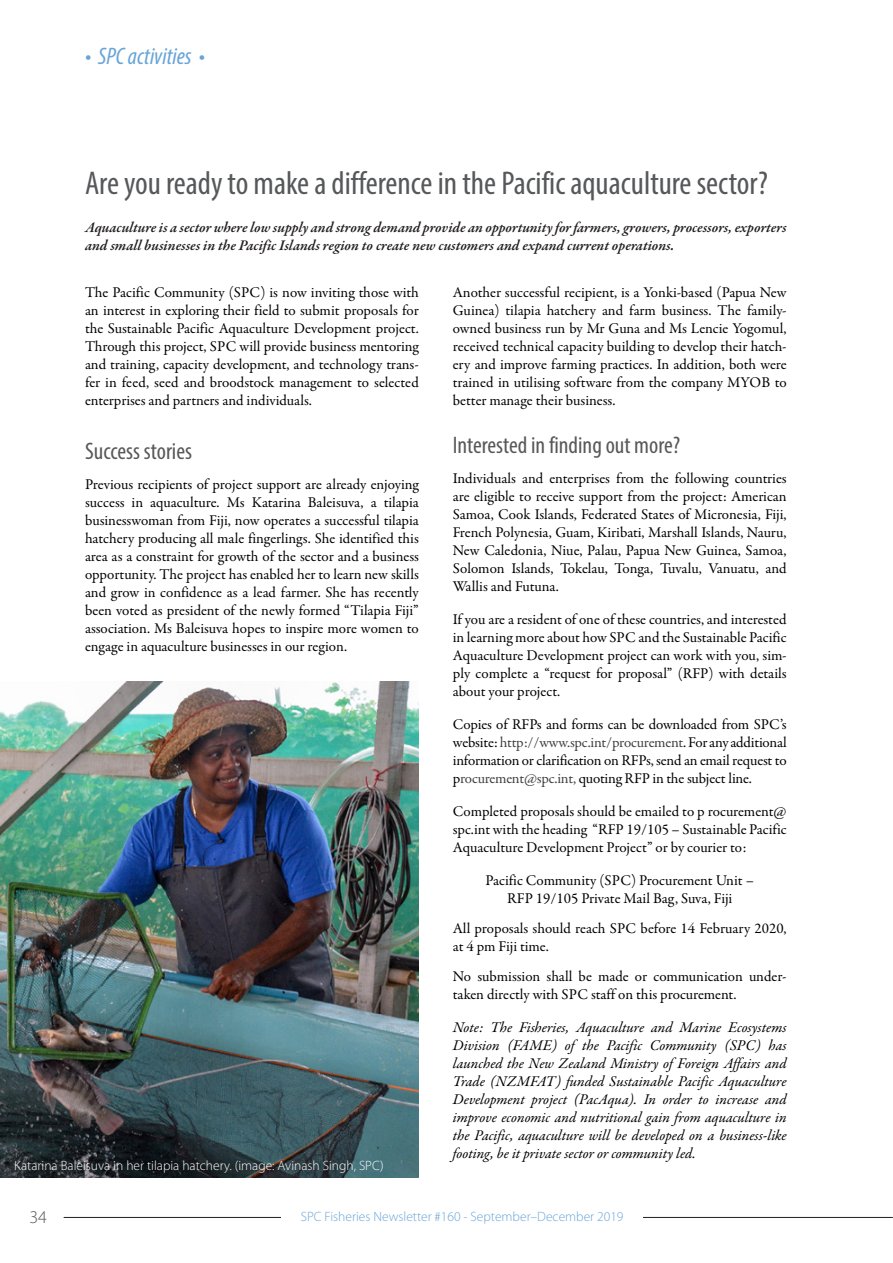
<style>
.page{position:relative;width:893px;height:1263px;background:#fff}
.page>*{position:absolute;margin:0;border:0;box-sizing:border-box;transform-origin:0 0}
.Title_article{font:condensed 33px "Myriad Pro";color:#57585a}
.heading_1{font:condensed 24px "Myriad Pro";color:#57585a}
.t1{font:italic condensed 24px "Myriad Pro";color:#68a4d8}
.t2{font:300 18px "Myriad Pro";color:#57585a}
.Body_Text{font:15px/18px "Garamond Premr Pro";letter-spacing:-.005em;color:#000;text-align:justify}
.heading_1-2{font:15px/18px "Garamond Premr Pro";color:#000;text-align:justify}
.Body_Text-2{font:italic 15px/18px "Garamond Premr Pro";letter-spacing:-.005em;color:#000;text-align:justify}
.Heading_1{font:15px/18px "Garamond Premr Pro";color:#000;text-align:justify}
.intro{font:italic 600 15px/18px "Garamond Premr Pro";color:#231f20}
.caption_Figure{font:300 13.5px "Myriad Pro";color:#fff}
.t3{font:300 13.5px "Myriad Pro";color:#68a4d8}
.s1{color:#3e3e3f}
</style>
<div class="page">
<hr style="left:64px;top:1217px;width:828px;height:1px;background:#231f20">
<div style="left:281px;top:1210px;width:362px;height:20px;background:#fff"></div>
<img style="left:0;top:682px;width:419px;height:495px">
<h2 class="t1" style="left:85px;top:41px;width:121px">• SPC activities •</h2>
<p class="Title_article" style="left:85px;top:164px;width:684px">Are you ready to make a difference in the Pacific aquaculture sector?</p>
<p class="intro" style="left:85px;top:219px;width:703px">Aquaculture is a sector where low supply and strong demand provide an opportunity for farmers, growers, processors, exporters and small businesses in the Pacific Islands region to create new customers and expand current operations.</p>
<p class="Heading_1" style="left:85px;top:283px;width:335px">The Pacific Community (SPC) is now inviting those with an interest in exploring their field to submit proposals for the Sustainable Pacific Aquaculture Development project.<br>Through this project, SPC will provide business mentoring and training, capacity development, and technology trans&shy;fer in feed, seed and broodstock management to selected enterprises and partners and individuals.</p>
<p class="heading_1" style="left:85px;top:437px;width:108px">Success stories</p>
<p class="heading_1-2" style="left:85px;top:476px;width:335px">Previous recipients of project support are already enjoying success in aquaculture. Ms Katarina Baleisuva, a tilapia businesswoman from Fiji, now operates a successful tilapia hatchery producing all male fingerlings. She identified this area as a constraint for growth of the sector and a business opportunity. The project has enabled her to learn new skills and grow in confidence as a lead farmer. She has recently been voted as president of the newly formed “Tilapia Fiji” association. Ms Baleisuva hopes to inspire more women to engage in aquaculture businesses in our region.</p>
<p class="heading_1-2" style="left:453px;top:283px;width:335px">Another successful recipient, is a Yonki-based (Papua New Guinea) tilapia hatchery and farm business. The family&shy;owned business run by Mr Guna and Ms Lencie Yogomul, received technical capacity building to develop their hatch&shy;ery and improve farming practices. In addition, both were trained in utilising software from the company MYOB to better manage their business.</p>
<p class="heading_1" style="left:453px;top:431px;width:229px">Interested in finding out more?</p>
<p class="Body_Text" style="left:453px;top:470px;width:335px">Individuals and enterprises from the following countries are eligible to receive support from the project: American Samoa, Cook Islands, Federated States of Micronesia, Fiji, French Polynesia, Guam, Kiribati, Marshall Islands, Nauru, New Caledonia, Niue, Palau, Papua New Guinea, Samoa, Solomon Islands, Tokelau, Tonga, Tuvalu, Vanuatu, and Wallis and Futuna.</p>
<p class="Body_Text" style="left:453px;top:611px;width:335px">If you are a resident of one of these countries, and interested in learning more about how SPC and the Sustainable Pacific Aquaculture Development project can work with you, sim&shy;ply complete a “request for proposal” (RFP) with details about your project.</p>
<p class="Body_Text" style="left:453px;top:716px;width:335px">Copies of RFPs and forms can be downloaded from SPC’s website: <span class="s1">http://www.spc.int/procurement</span>. For any additional information or clarification on RFPs, send an email request to p<span class="s1">rocurement@spc.int,</span> quoting RFP in the subject line.</p>
<p class="Body_Text" style="left:453px;top:803px;width:335px">Completed proposals should be emailed to p rocurement@ spc.int with the heading “RFP 19/105 – Sustainable Pacific Aquaculture Development Project” or by courier to:</p>
<p class="heading_1-2" style="left:485px;top:872px;width:270px;text-align:center">Pacific Community (SPC) Procurement Unit –<br>RFP 19/105 Private Mail Bag, Suva, Fiji</p>
<p class="heading_1-2" style="left:453px;top:920px;width:335px">All proposals should reach SPC before 14 February 2020, at 4 pm Fiji time.</p>
<p class="Body_Text" style="left:453px;top:968px;width:335px">No submission shall be made or communication under&shy;taken directly with SPC staff on this procurement.</p>
<p class="Body_Text-2" style="left:453px;top:1019px;width:335px">Note: The Fisheries, Aquaculture and Marine Ecosystems Division (FAME) of the Pacific Community (SPC) has launched the New Zealand Ministry of Foreign Affairs and Trade (NZMFAT) funded Sustainable Pacific Aquaculture Development project (PacAqua). In order to increase and improve economic and nutritional gain from aquaculture in the Pacific, aquaculture will be developed on a business-like footing, be it private sector or community led.</p>
<p class="caption_Figure" style="left:14px;top:1157px;width:371px">Katarina Baleisuva in her tilapia hatchery. (image: Avinash Singh, SPC)</p>
<p class="t2" style="left:29px;top:1206px;width:19px">34</p>
<p class="t3" style="left:301px;top:1208px;width:324px">SPC Fisheries Newsletter #160 - September–December 2019</p>
</div>
